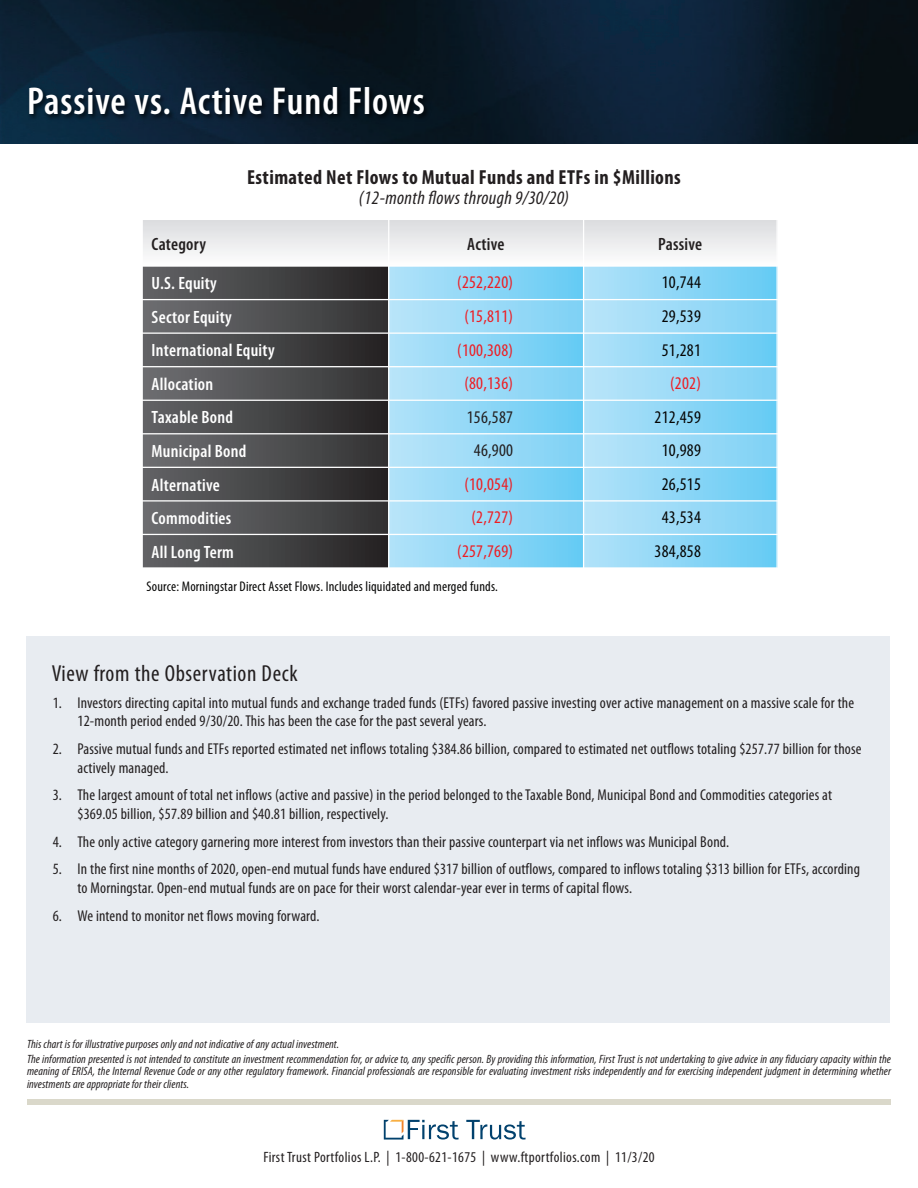
<style>
.page{position:relative;width:918px;height:1188px;background:#fff}
.page>*{position:absolute;margin:0;border:0;box-sizing:border-box;transform-origin:0 0}
.t1{font:600 condensed 39px "Myriad Pro";letter-spacing:.025em;color:#fff}
.t2{font:condensed 23.25px "Myriad Pro";letter-spacing:.025em;color:#231f20}
.t3{font:700 condensed 20.4px "Myriad Pro";letter-spacing:.02em;color:#231f20}
.t4{font:italic condensed 19.2px "Myriad Pro";letter-spacing:.02em;color:#231f20}
.t5{font:600 condensed 17.85px/33.6px "Myriad Pro";letter-spacing:.015em;color:#fff}
.t6{font:condensed 17.85px/33.6px "Myriad Pro";letter-spacing:.015em;color:#ee1d23;text-align:right}
.t7{font:condensed 17.85px/33.6px "Myriad Pro";letter-spacing:.015em;color:#050504;text-align:right}
.t8{font:600 condensed 17.85px "Myriad Pro";letter-spacing:.015em;color:#231f20}
.t9{font:condensed 15.75px/18.9px "Myriad Pro";letter-spacing:.01em;color:#231f20}
.t10{font:condensed 15px "Myriad Pro";letter-spacing:.025em;color:#231f20}
.t11{font:condensed 14.1px "Myriad Pro";letter-spacing:.015em;color:#050504}
.t12{font:italic condensed 12px/12.8px "Myriad Pro";letter-spacing:.01em;color:#231f20;text-align:justify}
.s1{color:#231f20}
.s2{color:#ee1d23}
</style>
<div class="page">
<div style="left:142px;top:220px;width:247px;height:46px;background:linear-gradient(to bottom,#dbdcdf,#fdfdfd)"></div>
<div style="left:389px;top:220px;width:195px;height:46px;background:linear-gradient(to bottom,#dbdcdf,#fdfdfd)"></div>
<div style="left:584px;top:220px;width:193px;height:46px;background:linear-gradient(to bottom,#dbdcdf,#fdfdfd)"></div>
<div style="left:142px;top:266px;width:247px;height:34px;background:linear-gradient(to right,#636567,#252323)"></div>
<div style="left:389px;top:266px;width:195px;height:34px;background:linear-gradient(to right,#b3e2f9,#66cbf4)"></div>
<div style="left:584px;top:266px;width:193px;height:34px;background:linear-gradient(to right,#b3e2f9,#66cbf4)"></div>
<div style="left:142px;top:300px;width:247px;height:33px;background:linear-gradient(to right,#6f6f73,#333)"></div>
<div style="left:389px;top:300px;width:195px;height:33px;background:linear-gradient(to right,#b9e5f9,#7fd1f5)"></div>
<div style="left:584px;top:300px;width:193px;height:33px;background:linear-gradient(to right,#b9e5f9,#7fd1f5)"></div>
<div style="left:142px;top:333px;width:247px;height:34px;background:linear-gradient(to right,#636467,#252223)"></div>
<div style="left:389px;top:333px;width:195px;height:34px;background:linear-gradient(to right,#b2e2f9,#65cbf4)"></div>
<div style="left:584px;top:333px;width:193px;height:34px;background:linear-gradient(to right,#b2e2f9,#65cbf4)"></div>
<div style="left:142px;top:367px;width:247px;height:33px;background:linear-gradient(to right,#6f6f73,#333)"></div>
<div style="left:389px;top:367px;width:195px;height:33px;background:linear-gradient(to right,#b9e5f9,#7fd1f5)"></div>
<div style="left:584px;top:367px;width:193px;height:33px;background:linear-gradient(to right,#b9e5f9,#7fd1f5)"></div>
<div style="left:142px;top:400px;width:247px;height:34px;background:linear-gradient(to right,#636467,#252223)"></div>
<div style="left:389px;top:400px;width:195px;height:34px;background:linear-gradient(to right,#b2e2f9,#65cbf4)"></div>
<div style="left:584px;top:400px;width:193px;height:34px;background:linear-gradient(to right,#b2e2f9,#65cbf4)"></div>
<div style="left:142px;top:434px;width:247px;height:33px;background:linear-gradient(to right,#6f6f73,#333)"></div>
<div style="left:389px;top:434px;width:195px;height:33px;background:linear-gradient(to right,#b9e5f9,#7fd1f5)"></div>
<div style="left:584px;top:434px;width:193px;height:33px;background:linear-gradient(to right,#b9e5f9,#7fd1f5)"></div>
<div style="left:142px;top:467px;width:247px;height:34px;background:linear-gradient(to right,#636467,#252223)"></div>
<div style="left:389px;top:467px;width:195px;height:34px;background:linear-gradient(to right,#b2e2f9,#65cbf4)"></div>
<div style="left:584px;top:467px;width:193px;height:34px;background:linear-gradient(to right,#b2e2f9,#65cbf4)"></div>
<div style="left:142px;top:501px;width:247px;height:33px;background:linear-gradient(to right,#6f6f73,#333)"></div>
<div style="left:389px;top:501px;width:195px;height:33px;background:linear-gradient(to right,#b9e5f9,#7fd1f5)"></div>
<div style="left:584px;top:501px;width:193px;height:33px;background:linear-gradient(to right,#b9e5f9,#7fd1f5)"></div>
<div style="left:142px;top:534px;width:247px;height:34px;background:linear-gradient(to right,#636467,#252223)"></div>
<div style="left:389px;top:534px;width:195px;height:34px;background:linear-gradient(to right,#b2e2f9,#65cbf4)"></div>
<div style="left:584px;top:534px;width:193px;height:34px;background:linear-gradient(to right,#b2e2f9,#65cbf4)"></div>
<hr style="left:388px;top:220px;width:1px;height:349px;background:#fff">
<hr style="left:583px;top:220px;width:1px;height:349px;background:#fff">
<hr style="left:142px;top:265px;width:636px;height:2px;background:#fff">
<hr style="left:142px;top:299px;width:636px;height:1px;background:#fff">
<hr style="left:142px;top:333px;width:636px;height:1px;background:#fff">
<hr style="left:142px;top:366px;width:636px;height:1px;background:#fff">
<hr style="left:142px;top:400px;width:636px;height:1px;background:#fff">
<hr style="left:142px;top:433px;width:636px;height:1px;background:#fff">
<hr style="left:142px;top:467px;width:636px;height:1px;background:#fff">
<hr style="left:142px;top:500px;width:636px;height:2px;background:#fff">
<hr style="left:142px;top:534px;width:636px;height:1px;background:#fff">
<hr style="left:142px;top:220px;width:1px;height:349px;background:#fff">
<hr style="left:142px;top:567px;width:636px;height:2px;background:#fff">
<img style="left:0;top:0;width:918px;height:144px">
<svg style="left:466px;top:1120px;width:60px;height:20px"></svg>
<svg style="left:384px;top:1120px;width:75px;height:20px"></svg>
<div style="left:27px;top:1099px;width:864px;height:6px;background:#dad8ca"></div>
<img style="left:20px;top:21px;width:640px;height:113px">
<div style="left:26px;top:636px;width:864px;height:386px;background:#e8ecf1"></div>
<p class="t1" style="left:27px;top:87px;width:400px">Passive vs. Active Fund Flows</p>
<p class="t3" style="left:247px;top:165px;width:435px">Estimated Net Flows to Mutual Funds and ETFs in $Millions</p>
<p class="t4" style="left:359px;top:190px;width:212px">(12-month flows through 9/30/20)</p>
<p class="t8" style="left:152px;top:237px;width:56px">Category</p>
<p class="t8" style="left:467px;top:237px;width:39px">Active</p>
<p class="t8" style="left:658px;top:237px;width:46px">Passive</p>
<p class="t5" style="left:152px;top:268px;width:125px">U.S. Equity<br>Sector Equity<br>International Equity<br>Allocation<br>Taxable Bond<br>Municipal Bond<br>Alternative<br>Commodities<br>All Long Term</p>
<p class="t11" style="left:147px;top:581px;width:353px">Source: Morningstar Direct Asset Flows. Includes liquidated and merged funds.</p>
<p class="t6" style="left:457px;top:267px;width:57px">(252,220) (15,811) (100,308) (80,136)<br><span class="s1">156,587<br>46,900 </span>(10,054) (2,727) (257,769)</p>
<p class="t7" style="left:655px;top:267px;width:48px">10,744<br>29,539<br>51,281 <span class="s2">(202)<br></span>212,459<br>10,989<br>26,515<br>43,534<br>384,858</p>
<p class="t2" style="left:52px;top:665px;width:247px">View from the Observation Deck</p>
<p class="t9" style="left:77px;top:694px;width:778px;text-indent:-25px">1. Investors directing capital into mutual funds and exchange traded funds (ETFs) favored passive investing over active management on a massive scale for the<br>12-month period ended 9/30/20. This has been the case for the past several years.</p>
<p class="t9" style="left:77px;top:741px;width:786px;text-indent:-25px">2. Passive mutual funds and ETFs reported estimated net inflows totaling $384.86 billion, compared to estimated net outflows totaling $257.77 billion for those actively managed.</p>
<p class="t9" style="left:77px;top:787px;width:756px;text-indent:-25px">3. The largest amount of total net inflows (active and passive) in the period belonged to the Taxable Bond, Municipal Bond and Commodities categories at $369.05 billion, $57.89 billion and $40.81 billion, respectively.</p>
<p class="t9" style="left:53px;top:834px;width:678px">4. The only active category garnering more interest from investors than their passive counterpart via net inflows was Municipal Bond.</p>
<p class="t9" style="left:77px;top:861px;width:784px;text-indent:-25px">5. In the first nine months of 2020, open-end mutual funds have endured $317 billion of outflows, compared to inflows totaling $313 billion for ETFs, according to Morningstar. Open-end mutual funds are on pace for their worst calendar-year ever in terms of capital flows.</p>
<p class="t9" style="left:53px;top:907px;width:268px">6. We intend to monitor net flows moving forward.</p>
<p class="t12" style="left:27px;top:1038px;width:314px">This chart is for illustrative purposes only and not indicative of any actual investment.</p>
<p class="t12" style="left:27px;top:1053px;width:866px">The information presented is not intended to constitute an investment recommendation for, or advice to, any specific person. By providing this information, First Trust is not undertaking to give advice in any fiduciary capacity within the meaning of ERISA, the Internal Revenue Code or any other regulatory framework. Financial professionals are responsible for evaluating investment risks independently and for exercising independent judgment in determining whether investments are appropriate for their clients.</p>
<p class="t10" style="left:263px;top:1152px;width:393px">First Trust Portfolios L.P. | 1-800-621-1675 | www.ftportfolios.com | 11/3/20</p>
</div>
